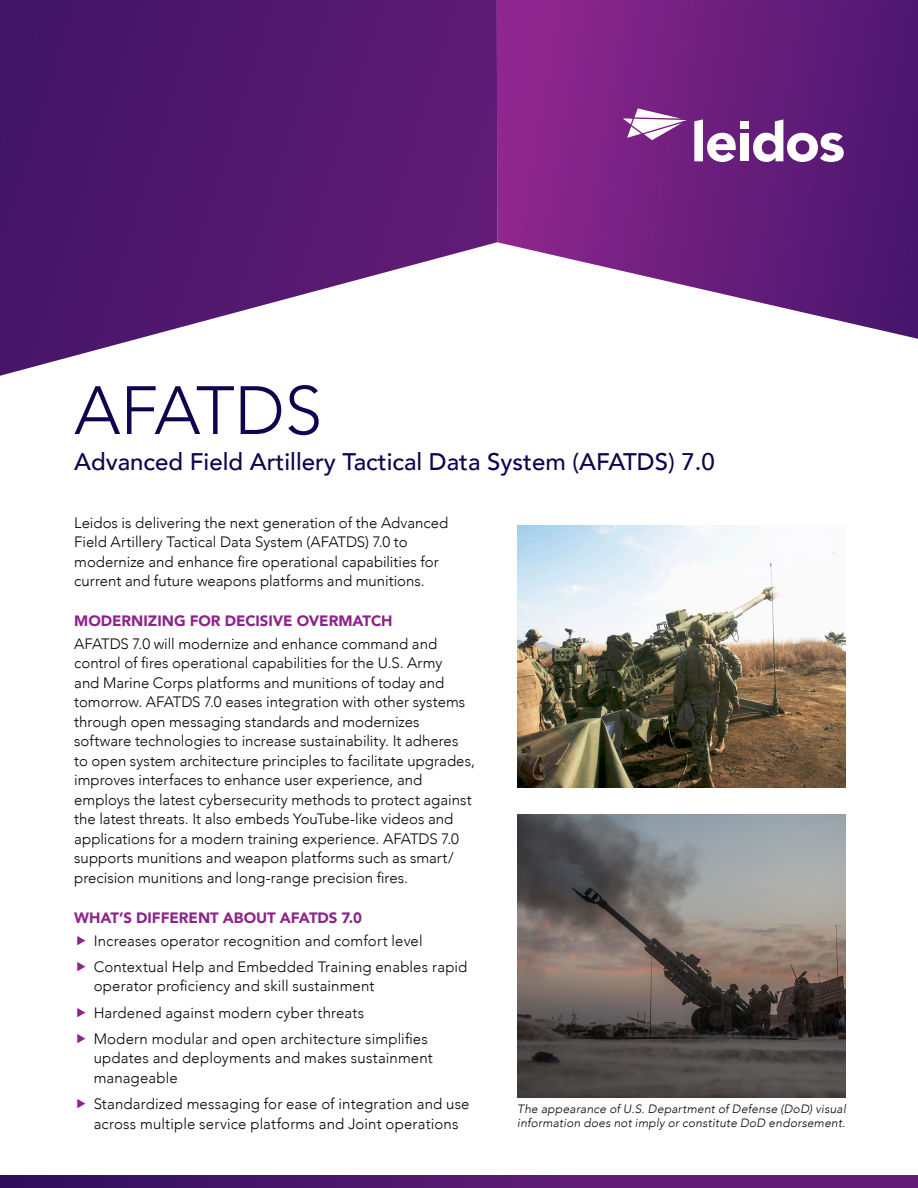
<style>
.page{position:relative;width:918px;height:1188px;background:#fff}
.page>*{position:absolute;margin:0;border:0;box-sizing:border-box;transform-origin:0 0}
.Header_Reverse{font:300 67.5px "Avenir";color:#0d054e}
.Header_Reverse-2{font:500 24px "Avenir";color:#0d054e}
.body{font:300 15px/19.5px "Avenir";color:#080302}
.Sub-Head{font:900 15px "Avenir";letter-spacing:-.005em;color:#8d248b}
.Disclaimer{font:italic 300 12px/13.5px "Avenir";letter-spacing:.02em;color:#080302}
</style>
<div class="page">
<svg style="left:497px;top:0;width:421px;height:339px"></svg>
<svg style="left:0;top:0;width:497px;height:376px"></svg>
<svg style="left:0;top:1175px;width:918px;height:13px;background:#51176d"></svg>
<svg style="left:694px;top:119px;width:42px;height:43px"></svg>
<svg style="left:753px;top:119px;width:91px;height:43px"></svg>
<div style="left:740px;top:133px;width:9px;height:28px;background:#fff"></div>
<div style="left:740px;top:121px;width:9px;height:8px;background:#fff"></div>
<svg style="left:623px;top:108px;width:64px;height:32px"></svg>
<img style="left:517px;top:815px;width:329px;height:282px">
<img style="left:517px;top:525px;width:329px;height:263px">
<p class="Header_Reverse" style="left:74px;top:371px;width:249px">AFATDS</p>
<p class="Header_Reverse-2" style="left:74px;top:440px;width:642px">Advanced Field Artillery Tactical Data System (AFATDS) 7.0</p>
<p class="body" style="left:74px;top:513px;width:376px">Leidos is delivering the next generation of the Advanced Field Artillery Tactical Data System (AFATDS) 7.0 to modernize and enhance fire operational capabilities for current and future weapons platforms and munitions.</p>
<p class="Sub-Head" style="left:74px;top:608px;width:320px">MODERNIZING FOR DECISIVE OVERMATCH</p>
<p class="body" style="left:74px;top:634px;width:402px">AFATDS 7.0 will modernize and enhance command and control of fires operational capabilities for the U.S. Army<br>and Marine Corps platforms and munitions of today and tomorrow. AFATDS 7.0 eases integration with other systems through open messaging standards and modernizes software technologies to increase sustainability. It adheres to open system architecture principles to facilitate upgrades, improves interfaces to enhance user experience, and employs the latest cybersecurity methods to protect against the latest threats. It also embeds YouTube-like videos and applications for a modern training experience. AFATDS 7.0 supports munitions and weapon platforms such as smart/ precision munitions and long-range precision fires.</p>
<p class="Sub-Head" style="left:74px;top:904px;width:289px">WHAT’S DIFFERENT ABOUT AFATDS 7.0</p>
<p class="body" style="left:94px;top:931px;width:330px">Increases operator recognition and comfort level</p>
<p class="body" style="left:94px;top:957px;width:375px">Contextual Help and Embedded Training enables rapid operator proficiency and skill sustainment</p>
<p class="body" style="left:94px;top:1003px;width:272px">Hardened against modern cyber threats</p>
<p class="body" style="left:94px;top:1029px;width:341px">Modern modular and open architecture simplifies updates and deployments and makes sustainment manageable</p>
<p class="body" style="left:94px;top:1094px;width:377px">Standardized messaging for ease of integration and use across multiple service platforms and Joint operations</p>
<p class="Disclaimer" style="left:517px;top:1103px;width:330px">The appearance of U.S. Department of Defense (DoD) visual information does not imply or constitute DoD endorsement.</p>
</div>
